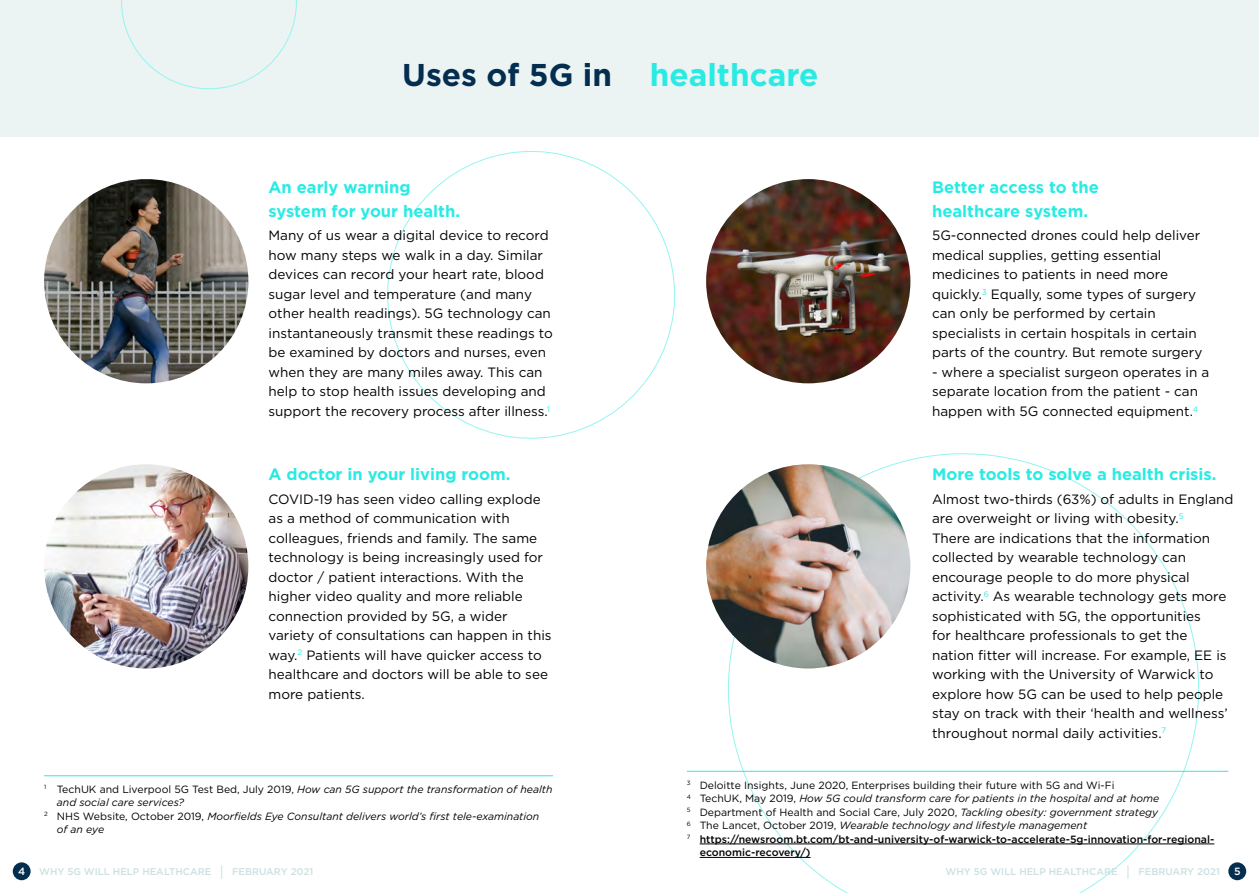
<style>
.page{position:relative;width:1259px;height:893px;background:#fff}
.page>*{position:absolute;margin:0;border:0;box-sizing:border-box;transform-origin:0 0}
.t1{font:700 31.5px "Gotham HTF";color:#032e4f}
.t2{font:700 16.5px/24px "Gotham HTF";color:#29ebe3}
.t3{font:13.5px/19.5px "Gotham HTF";color:#000}
.t4{font:italic 10.5px "Gotham HTF";color:#000}
.t5{font:10.5px "Gotham HTF";color:#000}
.t6{font:500 10.5px "Gotham HTF";color:#000}
.t7{font:500 10.5px "Gotham HTF";color:#fff}
.t8{font:500 9.75px "Gotham HTF";color:#cce0e0}
.s1{color:#29ebe3}
.s2{font-style:normal}
.s3{font-style:italic}
.s4{font-size:14.7px}
</style>
<div class="page">
<div style="left:0;top:0;width:1259px;height:137px;background:#ebf3f3"></div>
<svg style="left:713px;top:453px;width:500px;height:440px"></svg>
<svg style="left:387px;top:150px;width:289px;height:289px"></svg>
<svg style="left:121px;top:0;width:176px;height:90px"></svg>
<img style="left:44px;top:179px;width:204px;height:204px;border-radius:102px">
<img style="left:706px;top:179px;width:204px;height:204px;border-radius:102px">
<img style="left:706px;top:464px;width:204px;height:204px;border-radius:102px">
<img style="left:44px;top:464px;width:204px;height:204px;border-radius:102px">
<hr style="left:44px;top:775px;width:509px;height:1px;background:#29ebe3">
<hr style="left:687px;top:771px;width:541px;height:1px;background:#29ebe3">
<hr style="left:699px;top:844px;width:515px;height:1px;background:#000">
<hr style="left:699px;top:857px;width:111px;height:1px;background:#000">
<div style="left:13px;top:862px;width:18px;height:18px;background:#032e4f;border-radius:50%"></div>
<div style="left:1228px;top:862px;width:18px;height:18px;background:#032e4f;border-radius:50%"></div>
<h1 class="t1" style="left:402px;top:56px;width:417px">Uses of 5G in <span class="s1">healthcare</span></h1>
<p class="t2" style="left:268px;top:174px;width:193px">An early warning system for your health.</p>
<p class="t3" style="left:268px;top:226px;width:286px">Many of us wear a digital device to record how many steps we walk in a day. Similar devices can record your heart rate, blood sugar level and temperature (and many other health readings). 5G technology can instantaneously transmit these readings to be examined by doctors and nurses, even when they are many miles away. This can help to stop health issues developing and support the recovery process after illness.<sup>1</sup></p>
<p class="t2" style="left:268px;top:462px;width:243px">A doctor in your living room.</p>
<p class="t3" style="left:268px;top:489px;width:285px">COVID-19 has seen video calling explode as a method of communication with colleagues, friends and family. The same technology is being increasingly used for doctor / patient interactions. With the higher video quality and more reliable connection provided by 5G, a wider variety of consultations can happen in this way.<sup>2</sup> Patients will have quicker access to healthcare and doctors will be able to see more patients.</p>
<p class="t2" style="left:932px;top:174px;width:168px">Better access to the healthcare system.</p>
<p class="t3" style="left:932px;top:226px;width:272px">5G-connected drones could help deliver medical supplies, getting essential medicines to patients in need more quickly.<sup>3</sup> Equally, some types of surgery can only be performed by certain specialists in certain hospitals in certain parts of the country. But remote surgery</p>
<p class="t3" style="left:932px;top:362px;width:279px">- where a specialist surgeon operates in a separate location from the patient - can happen with 5G connected equipment.<sup>4</sup></p>
<p class="t2" style="left:932px;top:462px;width:286px">More tools to solve a health crisis.</p>
<p class="t3" style="left:932px;top:489px;width:303px">Almost two-thirds (63%) of adults in England are overweight or living with obesity.<sup>5<br></sup>There are indications that the information collected by wearable technology can encourage people to do more physical activity.<sup>6</sup> As wearable technology gets more sophisticated with 5G, the opportunities<br>for healthcare professionals to get the<br>nation fitter will increase. For example, EE is working with the University of Warwick to explore how 5G can be used to help people stay on track with their ‘health and wellness’ throughout normal daily activities.<sup>7</sup></p>
<p class="t4" style="left:44px;top:783px;width:510px"><sup>1</sup> <span class="s2">TechUK and Liverpool 5G Test Bed, July 2019,</span> How can 5G support the transformation of health</p>
<p class="t4" style="left:57px;top:797px;width:129px">and social care services?</p>
<p class="t4" style="left:44px;top:810px;width:497px"><sup>2</sup> <span class="s2">NHS Website, October 2019,</span> Moorfields Eye Consultant delivers world’s first tele-examination</p>
<p class="t4" style="left:57px;top:824px;width:49px">of an eye</p>
<p class="t5" style="left:687px;top:779px;width:429px"><sup>3</sup> Deloitte Insights, June 2020, Enterprises building their future with 5G and Wi-Fi</p>
<p class="t4" style="left:687px;top:792px;width:474px"><sup>4</sup> <span class="s2">TechUK, May 2019,</span> How 5G could transform care for patients in the hospital and at home</p>
<p class="t5" style="left:687px;top:806px;width:473px"><sup>5</sup> Department of Health and Social Care, July 2020, <span class="s3">Tackling obesity: government strategy</span></p>
<p class="t4" style="left:687px;top:819px;width:402px"><sup>6</sup> <span class="s2">The Lancet, October 2019,</span> Wearable technology and lifestyle management</p>
<p class="t6" style="left:687px;top:833px;width:529px"><sup>7</sup> https://newsroom.bt.com/bt-and-university-of-warwick-to-accelerate-5g-innovation-for-regional-</p>
<p class="t6" style="left:699px;top:846px;width:112px">economic-recovery/)</p>
<p class="t7" style="left:18px;top:865px;width:9px">4</p>
<p class="t8" style="left:39px;top:866px;width:276px">WHY 5G WILL HELP HEALTHCARE <span class="s4">|</span> FEBRUARY 2021</p>
<p class="t8" style="left:945px;top:866px;width:276px">WHY 5G WILL HELP HEALTHCARE <span class="s4">|</span> FEBRUARY 2021</p>
<p class="t7" style="left:1234px;top:865px;width:8px">5</p>
</div>
